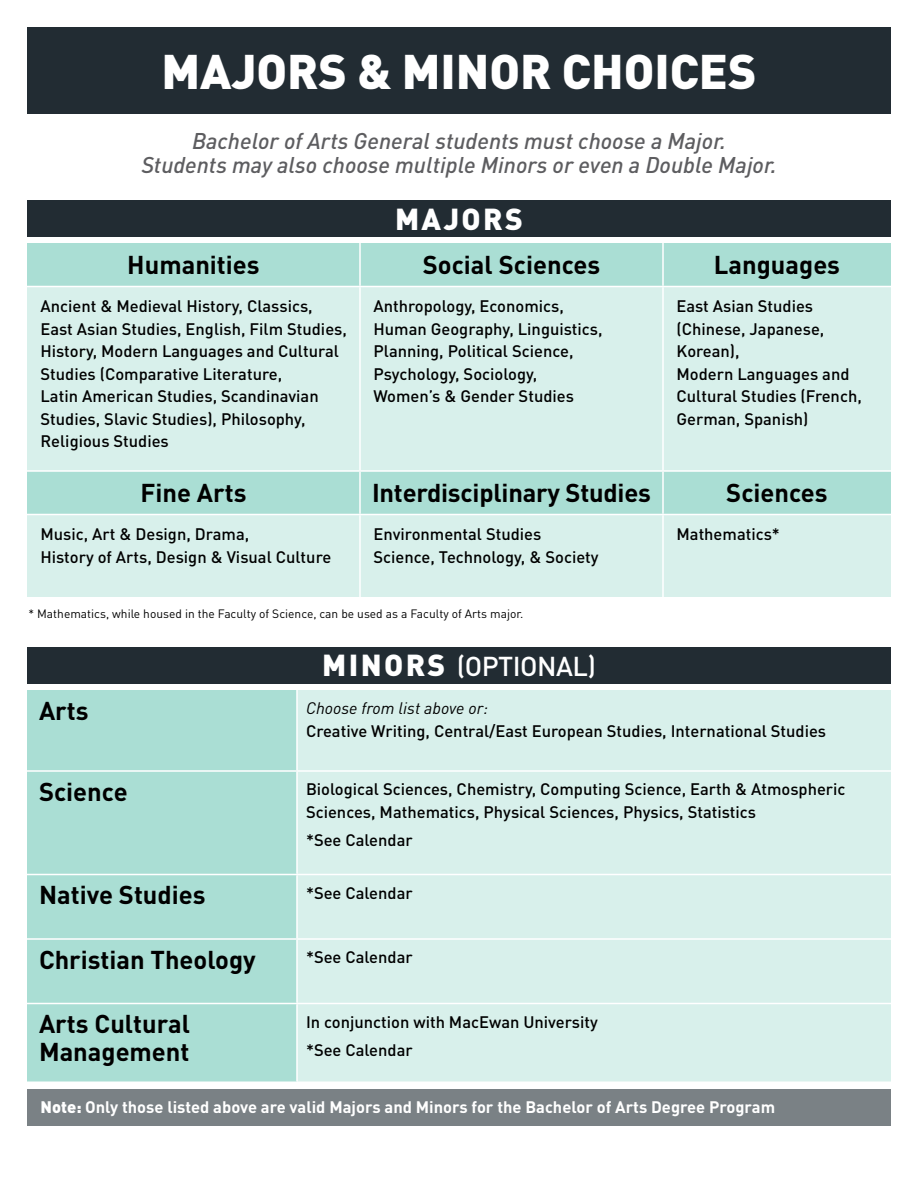
<style>
.page{position:relative;width:918px;height:1188px;background:#fff}
.page>*{position:absolute;margin:0;border:0;box-sizing:border-box;transform-origin:0 0}
.t1{font:900 48px "DIN Pro";color:#fff}
.t2{font:900 30px "DIN Pro";letter-spacing:.08em;color:#fff}
.t3{font:500 27px "DIN Pro";letter-spacing:-.02em;color:#fff}
.t4{font:700 25.5px/27.6px "DIN Pro";color:#000}
.t5{font:italic 500 22.5px/24px "DIN";color:#5d5d60;text-align:center}
.t6{font:500 16.5px/22.5px "DIN Pro";color:#000}
.t7{font:700 16.5px "DIN Pro";color:#fff}
.t8{font:italic 16.5px "DIN";color:#000}
.t9{font:12px "DIN Pro";color:#000}
.s1{font-weight:900;font-size:30px}
.s2{font-weight:900}
</style>
<div class="page">
<div style="left:27px;top:27px;width:864px;height:87px;background:#222c33"></div>
<div style="left:27px;top:201px;width:864px;height:36px;background:#222c33"></div>
<div style="left:27px;top:690px;width:269px;height:392px;background:#aaded4"></div>
<div style="left:298px;top:690px;width:593px;height:392px;background:#d8f0eb"></div>
<hr style="left:27px;top:770px;width:270px;height:2px;background:#fff">
<hr style="left:297px;top:770px;width:594px;height:2px;background:#fff">
<hr style="left:27px;top:874px;width:270px;height:1px;background:#fff">
<hr style="left:297px;top:874px;width:594px;height:1px;background:#fff">
<hr style="left:27px;top:938px;width:270px;height:2px;background:#fff">
<hr style="left:297px;top:938px;width:594px;height:2px;background:#fff">
<hr style="left:27px;top:1003px;width:270px;height:1px;background:#fff">
<hr style="left:297px;top:1003px;width:594px;height:1px;background:#fff">
<div style="left:27px;top:243px;width:864px;height:43px;background:#aaded4"></div>
<svg style="left:27px;top:287px;width:864px;height:310px;background:#d1ede7"></svg>
<hr style="left:359px;top:243px;width:2px;height:43px;background:#fff">
<hr style="left:662px;top:243px;width:2px;height:43px;background:#fff">
<hr style="left:359px;top:287px;width:2px;height:183px;background:#fff">
<hr style="left:662px;top:287px;width:2px;height:183px;background:#fff">
<hr style="left:27px;top:470px;width:333px;height:2px;background:#fff">
<hr style="left:360px;top:470px;width:303px;height:2px;background:#fff">
<hr style="left:359px;top:472px;width:2px;height:42px;background:#fff">
<hr style="left:663px;top:470px;width:228px;height:2px;background:#fff">
<hr style="left:662px;top:472px;width:2px;height:42px;background:#fff">
<hr style="left:27px;top:514px;width:333px;height:1px;background:#fff">
<hr style="left:360px;top:514px;width:303px;height:1px;background:#fff">
<hr style="left:359px;top:515px;width:2px;height:82px;background:#fff">
<hr style="left:663px;top:514px;width:228px;height:1px;background:#fff">
<hr style="left:662px;top:515px;width:2px;height:82px;background:#fff">
<div style="left:27px;top:647px;width:864px;height:36px;background:#222c33"></div>
<div style="left:27px;top:1089px;width:864px;height:37px;background:#7a8185"></div>
<h1 class="t1" style="left:161px;top:39px;width:597px">MAJORS &amp; MINOR CHOICES</h1>
<h3 class="t5" style="left:141px;top:128px;width:637px">Bachelor of Arts General students must choose a Major.<br>Students may also choose multiple Minors or even a Double Major.</h3>
<h2 class="t2" style="left:395px;top:199px;width:129px">MAJORS</h2>
<h3 class="t4" style="left:127px;top:250px;width:134px">Humanities</h3>
<h3 class="t4" style="left:423px;top:250px;width:179px">Social Sciences</h3>
<h3 class="t4" style="left:714px;top:250px;width:128px">Languages</h3>
<p class="t6" style="left:40px;top:294px;width:308px">Ancient &amp; Medieval History, Classics, East Asian Studies, English, Film Studies, History, Modern Languages and Cultural Studies (Comparative Literature,<br>Latin American Studies, Scandinavian Studies, Slavic Studies), Philosophy, Religious Studies</p>
<p class="t6" style="left:374px;top:294px;width:231px">Anthropology, Economics,<br>Human Geography, Linguistics,<br>Planning, Political Science,<br>Psychology, Sociology,<br>Women’s &amp; Gender Studies</p>
<p class="t6" style="left:677px;top:294px;width:187px">East Asian Studies (Chinese, Japanese,<br>Korean),<br>Modern Languages and<br>Cultural Studies (French,<br>German, Spanish)</p>
<h3 class="t4" style="left:140px;top:478px;width:108px">Fine Arts</h3>
<h3 class="t4" style="left:372px;top:478px;width:280px">Interdisciplinary Studies</h3>
<h3 class="t4" style="left:726px;top:478px;width:103px">Sciences</h3>
<p class="t6" style="left:40px;top:522px;width:292px">Music, Art &amp; Design, Drama,<br>History of Arts, Design &amp; Visual Culture</p>
<p class="t6" style="left:374px;top:522px;width:227px">Environmental Studies<br>Science, Technology, &amp; Society</p>
<p class="t6" style="left:677px;top:522px;width:105px">Mathematics*</p>
<p class="t9" style="left:28px;top:606px;width:496px">* Mathematics, while housed in the Faculty of Science, can be used as a Faculty of Arts major.</p>
<h3 class="t3" style="left:322px;top:648px;width:275px"><span class="s1">MINORS</span> (OPTIONAL)</h3>
<h3 class="t4" style="left:39px;top:696px;width:51px">Arts</h3>
<p class="t8" style="left:306px;top:698px;width:184px">Choose from list above or:</p>
<p class="t6" style="left:306px;top:719px;width:522px">Creative Writing, Central/East European Studies, International Studies</p>
<h3 class="t4" style="left:39px;top:777px;width:90px">Science</h3>
<p class="t6" style="left:306px;top:777px;width:541px">Biological Sciences, Chemistry, Computing Science, Earth &amp; Atmospheric<br>Sciences, Mathematics, Physical Sciences, Physics, Statistics</p>
<p class="t6" style="left:306px;top:828px;width:108px">*See Calendar</p>
<h3 class="t4" style="left:39px;top:880px;width:168px">Native Studies</h3>
<p class="t6" style="left:306px;top:881px;width:108px">*See Calendar</p>
<h3 class="t4" style="left:39px;top:945px;width:218px">Christian Theology</h3>
<p class="t6" style="left:306px;top:945px;width:108px">*See Calendar</p>
<h3 class="t4" style="left:39px;top:1009px;width:153px">Arts Cultural<br>Management</h3>
<p class="t6" style="left:306px;top:1007px;width:293px;line-height:28.5px">In conjunction with MacEwan University *See Calendar</p>
<p class="t7" style="left:41px;top:1096px;width:736px"><span class="s2">Note:</span> Only those listed above are valid Majors and Minors for the Bachelor of Arts Degree Program</p>
</div>
